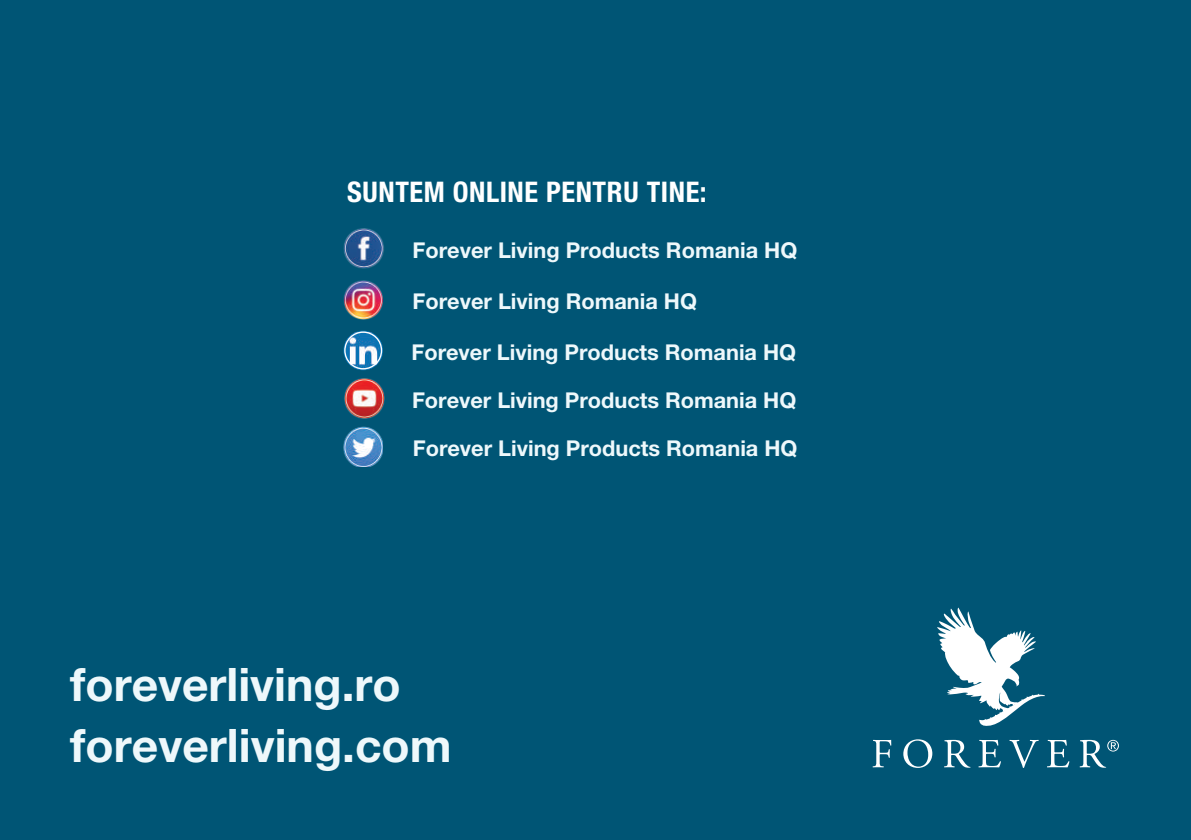
<style>
.page{position:relative;width:1191px;height:840px;background:#fff}
.page>*{position:absolute;margin:0;border:0;box-sizing:border-box;transform-origin:0 0}
.t1{font:700 46.2px/61.4px "Helvetica Neue LT Pro";color:#eef8fb}
.t2{font:700 condensed 28.4px "Helvetica Neue LT Pro";letter-spacing:.02em;color:#fff}
.t3{font:700 21.8px "Helvetica Neue LT Pro";color:#eef8fb}
</style>
<div class="page">
<div style="left:0;top:0;width:1191px;height:839px;background:#005575"></div>
<img style="left:344px;top:378px;width:40px;height:40px">
<img style="left:343px;top:280px;width:40px;height:39px">
<img style="left:343px;top:426px;width:40px;height:40px">
<img style="left:343px;top:228px;width:41px;height:40px">
<svg style="left:343px;top:330px;width:40px;height:40px"></svg>
<img style="left:345px;top:332px;width:37px;height:37px">
<div style="left:344px;top:331px;width:38px;height:38px;border:1px solid #fff;border-radius:50%"></div>
<svg style="left:872px;top:739px;width:19px;height:28px"></svg>
<svg style="left:903px;top:739px;width:29px;height:28px"></svg>
<svg style="left:944px;top:739px;width:26px;height:28px"></svg>
<svg style="left:978px;top:739px;width:23px;height:28px"></svg>
<svg style="left:1009px;top:739px;width:29px;height:28px"></svg>
<svg style="left:1047px;top:739px;width:22px;height:28px"></svg>
<svg style="left:1079px;top:739px;width:40px;height:28px"></svg>
<svg style="left:937px;top:607px;width:108px;height:119px"></svg>
<h2 class="t2" style="left:347px;top:174px;width:361px">SUNTEM ONLINE PENTRU TINE:</h2>
<p class="t3" style="left:412px;top:237px;width:386px">Forever Living Products Romania HQ</p>
<p class="t3" style="left:412px;top:288px;width:286px">Forever Living Romania HQ</p>
<p class="t3" style="left:411px;top:338px;width:386px">Forever Living Products Romania HQ</p>
<p class="t3" style="left:412px;top:386px;width:386px">Forever Living Products Romania HQ</p>
<p class="t3" style="left:413px;top:435px;width:386px">Forever Living Products Romania HQ</p>
<h1 class="t1" style="left:70px;top:652px;width:383px">foreverliving.ro foreverliving.com</h1>
</div>
